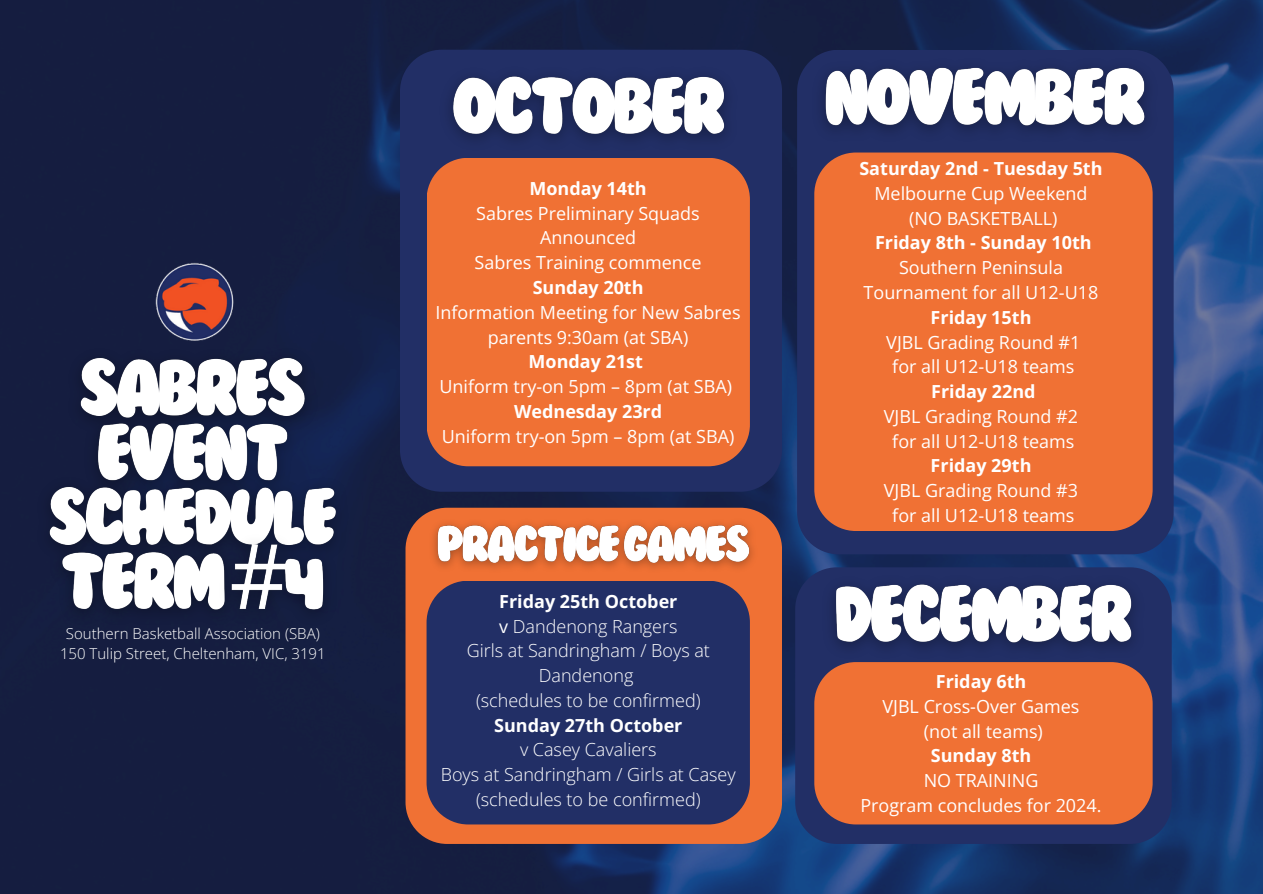
<style>
.page{position:relative;width:1263px;height:894px;background:#fff}
.page>*{position:absolute;margin:0;border:0;box-sizing:border-box;transform-origin:0 0}
.t1{font:18px/24.8px "Open Sans";color:#fff;text-align:center}
.t2{font:300 18px/24.8px "Open Sans";color:#fff;text-align:center}
.t3{font:300 15px "Open Sans";color:#fff}
.s1{font-weight:700}
.s2{font-weight:400}
</style>
<div class="page">
<img style="left:0;top:0;width:1263px;height:893px">
<div style="left:400px;top:50px;width:382px;height:441px;background:#222f66"></div>
<div style="left:797px;top:50px;width:377px;height:504px;background:#222f66"></div>
<svg style="left:795px;top:567px;width:377px;height:276px;background:#223067"></svg>
<div style="left:814px;top:680px;width:339px;height:144px;background:#f07134"></div>
<div style="left:427px;top:158px;width:323px;height:308px;background:#f07134"></div>
<img style="left:430px;top:53px;width:318px;height:120px">
<img style="left:803px;top:44px;width:367px;height:120px">
<img style="left:811px;top:560px;width:344px;height:120px">
<div style="left:814px;top:152px;width:339px;height:378px;background:#f07134"></div>
<svg style="left:405px;top:507px;width:377px;height:336px;background:#dd6a36"></svg>
<div style="left:427px;top:586px;width:323px;height:238px;background:#222f66"></div>
<img style="left:423px;top:510px;width:343px;height:76px">
<img style="left:26px;top:334px;width:335px;height:313px">
<img style="left:149px;top:251px;width:87px;height:98px">
<h3 class="t3" style="left:66px;top:622px;width:255px">Southern Basketball Association (SBA)</h3>
<h3 class="t3" style="left:60px;top:643px;width:267px">150 Tulip Street, Cheltenham, VIC, 3191</h3>
<p class="t1" style="left:435px;top:175px;width:307px"><span class="s1">Monday 14th<br></span>Sabres Preliminary Squads<br>Announced<br>Sabres Training commence<br><span class="s1">Sunday 20th<br></span>Information Meeting for New Sabres parents 9:30am (at SBA)<br><span class="s1">Monday 21st<br></span>Uniform try-on 5pm – 8pm (at SBA)<br><span class="s1">Wednesday 23rd<br></span>Uniform try-on 5pm – 8pm (at SBA)</p>
<h3 class="t2" style="left:441px;top:588px;width:297px"><span class="s1">Friday 25th October<br></span><span class="s2">v</span> Dandenong Rangers<br>Girls at Sandringham / Boys at<br>Dandenong<br>(schedules to be confirmed)<br><span class="s1">Sunday 27th October<br></span>v Casey Cavaliers<br>Boys at Sandringham / Girls at Casey (schedules to be confirmed)</h3>
<p class="t1" style="left:859px;top:156px;width:245px"><span class="s1">Saturday 2nd - Tuesday 5th<br></span>Melbourne Cup Weekend (NO BASKETBALL)<br><span class="s1">Friday 8th - Sunday 10th<br></span>Southern Peninsula<br>Tournament for all U12-U18<br><span class="s1">Friday 15th<br></span>VJBL Grading Round #1<br>for all U12-U18 teams<br><span class="s1">Friday 22nd<br></span>VJBL Grading Round #2<br>for all U12-U18 teams<br><span class="s1">Friday 29th<br></span>VJBL Grading Round #3<br>for all U12-U18 teams</p>
<p class="t1" style="left:860px;top:668px;width:243px"><span class="s1">Friday 6th<br></span>VJBL Cross-Over Games<br>(not all teams)<br><span class="s1">Sunday 8th<br></span>NO TRAINING<br>Program concludes for 2024.</p>
</div>
